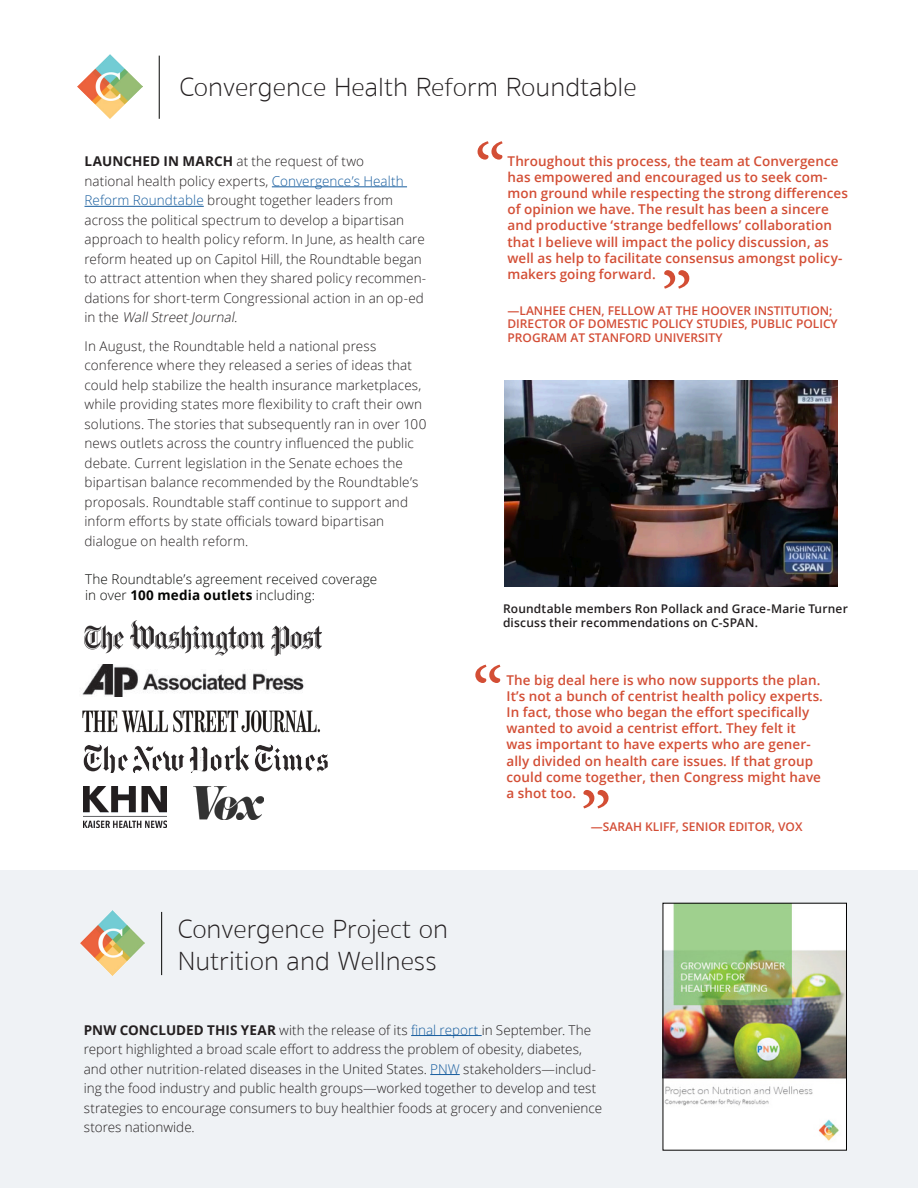
<style>
.page{position:relative;width:918px;height:1188px;background:#fff}
.page>*{position:absolute;margin:0;border:0;box-sizing:border-box;transform-origin:0 0}
.t1{font:79.5px "Minion Pro";color:#d34e35}
.t2{font:79.5px "Minion Pro";color:#d34e34}
.t3{font:100 27px "Sukhumvit Set";color:#231f20}
.BODY_TEXT{font:300 13.5px/19.5px "Open Sans";letter-spacing:.005em;color:#231f20}
.QUOTE{font:600 13.5px/16.2px "Open Sans";letter-spacing:.005em;color:#d34e35}
.t4{font:300 13.5px "Open Sans";letter-spacing:.01em;color:#040503}
.QUOTE_NAME{font:600 12px/13.5px "Open Sans";color:#d34d36}
.t5{font:600 12px/14.4px "Open Sans";letter-spacing:.015em;color:#231f20}
.s1{font-weight:700}
.s2{color:#175d9e}
.s3{font-style:italic}
</style>
<div class="page">
<div style="left:0;top:871px;width:918px;height:317px;background:#eff2f5"></div>
<hr style="left:272px;top:186px;width:135px;height:1px;background:#175d9e">
<hr style="left:85px;top:206px;width:119px;height:1px;background:#175d9e">
<img style="left:505px;top:380px;width:333px;height:206px">
<img style="left:84px;top:621px;width:238px;height:35px">
<img style="left:83px;top:744px;width:245px;height:29px">
<img style="left:195px;top:787px;width:69px;height:32px">
<img style="left:82px;top:665px;width:222px;height:32px">
<img style="left:82px;top:710px;width:238px;height:22px">
<img style="left:84px;top:786px;width:83px;height:42px">
<img style="left:665px;top:905px;width:180px;height:243px">
<div style="left:663px;top:903px;width:184px;height:247px;border:1px solid #000"></div>
<hr style="left:411px;top:1035px;width:71px;height:1px;background:#175d9e">
<hr style="left:430px;top:1074px;width:30px;height:1px;background:#175d9e">
<hr style="left:159px;top:56px;width:1px;height:63px;background:#040503">
<img style="left:78px;top:54px;width:65px;height:65px">
<hr style="left:161px;top:912px;width:1px;height:63px;background:#040503">
<img style="left:80px;top:911px;width:65px;height:64px">
<hr style="left:917px;top:824px;width:1px;height:364px;background:#d8eff4">
<p class="t3" style="left:179px;top:69px;width:459px">Convergence Health Reform Roundtable</p>
<p class="BODY_TEXT" style="left:85px;top:151px;width:343px"><span class="s1">LAUNCHED IN MARCH</span> at the request of two<br>national health policy experts, <span class="s2">Convergence’s Health Reform Roundtable</span> brought together leaders from across the political spectrum to develop a bipartisan approach to health policy reform. In June, as health care reform heated up on Capitol Hill, the Roundtable began to attract attention when they shared policy recommen&shy;dations for short-term Congressional action in an op-ed i n t h e <span class="s3">WallStreetJournal.</span></p>
<p class="BODY_TEXT" style="left:85px;top:336px;width:343px">In August, the Roundtable held a national press conference where they released a series of ideas that could help stabilize the health insurance marketplaces, while providing states more flexibility to craft their own solutions. The stories that subsequently ran in over 100 news outlets across the country influenced the public debate. Current legislation in the Senate echoes the bipartisan balance recommended by the Roundtable’s proposals. Roundtable staff continue to support and inform efforts by state officials toward bipartisan dialogue on health reform.</p>
<p class="t4" style="left:85px;top:570px;width:294px">The Roundtable’s agreement received coverage</p>
<p class="t4" style="left:85px;top:586px;width:231px">in over <span class="s1">100 media outlets</span> including:</p>
<p class="t1" style="left:474px;top:120px;width:33px">“</p>
<p class="QUOTE" style="left:508px;top:152px;width:342px">Throughout this process, the team at Convergence has empowered and encouraged us to seek com&shy;mon ground while respecting the strong differences of opinion we have. The result has been a sincere and productive ‘strange bedfellows’ collaboration that I believe will impact the policy discussion, as well as help to facilitate consensus amongst policy&shy;makers going forward.</p>
<p class="QUOTE_NAME" style="left:508px;top:304px;width:332px">—LANHEE CHEN, FELLOW AT THE HOOVER INSTITUTION;<br>DIRECTOR OF DOMESTIC POLICY STUDIES, PUBLIC POLICY<br>PROGRAM AT STANFORD UNIVERSITY</p>
<p class="t2" style="left:661px;top:248px;width:33px">”</p>
<p class="t5" style="left:503px;top:601px;width:346px">Roundtable members Ron Pollack and Grace-Marie Turner discuss their recommendations on C-SPAN.</p>
<p class="t1" style="left:472px;top:643px;width:33px">“</p>
<p class="QUOTE" style="left:507px;top:671px;width:318px">The big deal here is who now supports the plan.<br>It’s not a bunch of centrist health policy experts.<br>In fact, those who began the effort specifically wanted to avoid a centrist effort. They felt it was important to have experts who are gener&shy;ally divided on health care issues. If that group could come together, then Congress might have a shot too.</p>
<p class="QUOTE_NAME" style="left:591px;top:820px;width:213px">—SARAH KLIFF, SENIOR EDITOR, VOX</p>
<p class="t2" style="left:580px;top:768px;width:33px">”</p>
<p class="t3" style="left:178px;top:911px;width:272px">Convergence Project on</p>
<p class="t3" style="left:178px;top:943px;width:261px">Nutrition and Wellness</p>
<p class="BODY_TEXT" style="left:84px;top:1020px;width:520px"><span class="s1">PNW CONCLUDED THIS YEAR</span> with the release of its <span class="s2">final report</span> in September. The report highlighted a broad scale effort to address the problem of obesity, diabetes, and other nutrition-related diseases in the United States. <span class="s2">PNW</span> stakeholders—includ&shy;ing the food industry and public health groups—worked together to develop and test strategies to encourage consumers to buy healthier foods at grocery and convenience stores nationwide.</p>
</div>
